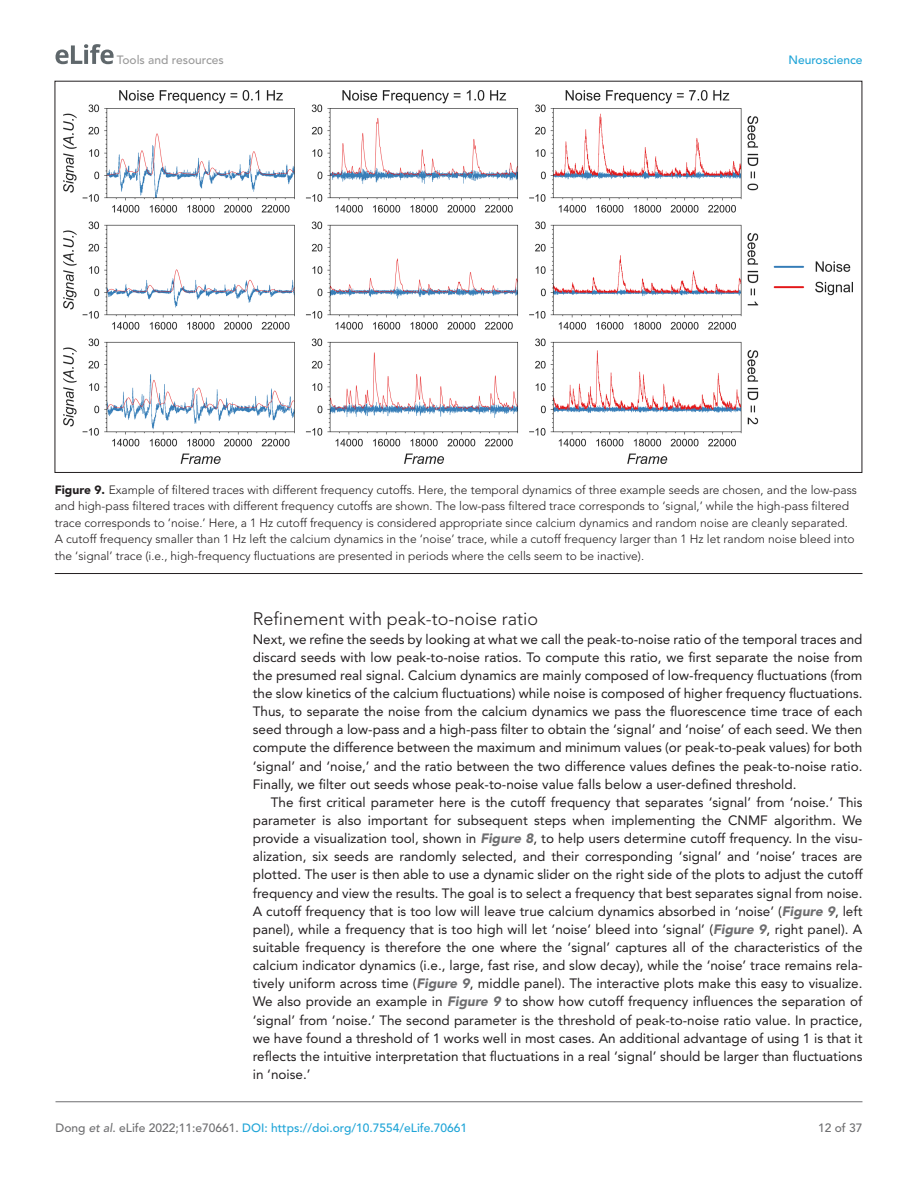
<style>
.page{position:relative;width:918px;height:1188px;background:#fff}
.page>*{position:absolute;margin:0;border:0;box-sizing:border-box;transform-origin:0 0}
.t1{font:300 18px "Avenir LT Std";color:#231f20}
.t2{font:13.5px/18.1px "Avenir LT Std";color:#231f20;text-align:justify}
.t3{font:300 12px/16.5px "Avenir LT Std";color:#231f20}
.t4{font:500 12px "Avenir LT Std";color:#1ea4d7}
.t5{font:500 12px "Avenir LT Std";color:#9a9a9a}
.t6{font:500 12px "Avenir LT Std";color:#6e6e70}
.s1{font-weight:900}
.s2{font-weight:900;font-style:italic;color:#6e6e70}
.s3{color:#6e6e70}
.s4{font-style:italic;color:#6e6e70}
</style>
<div class="page">
<svg style="left:56px;top:44px;width:58px;height:20px"></svg>
<hr style="left:56px;top:1101px;width:806px;height:1px;background:#6e6e70">
<hr style="left:55px;top:573px;width:807px;height:1px;background:#231f20">
<img style="left:64px;top:90px;width:789px;height:373px">
<p class="t5" style="left:117px;top:53px;width:108px">Tools and resources</p>
<p class="t4" style="left:788px;top:53px;width:76px">Neuroscience</p>
<p class="t3" style="left:55px;top:481px;width:804px"><span class="s1">Figure 9.</span> Example of filtered traces with different frequency cutoffs. Here, the temporal dynamics of three example seeds are chosen, and the low-pass and high-pass filtered traces with different frequency cutoffs are shown. The low-pass filtered trace corresponds to ‘signal,’ while the high-pass filtered trace corresponds to ‘noise.’ Here, a 1 Hz cutoff frequency is considered appropriate since calcium dynamics and random noise are cleanly separated.<br>A cutoff frequency smaller than 1 Hz left the calcium dynamics in the ‘noise’ trace, while a cutoff frequency larger than 1 Hz let random noise bleed into the ‘signal’ trace (i.e., high-frequency fluctuations are presented in periods where the cells seem to be inactive).</p>
<h1 class="t1" style="left:253px;top:609px;width:287px">Refinement with peak-to-noise ratio</h1>
<p class="t2" style="left:253px;top:630px;width:611px">Next, we refine the seeds by looking at what we call the peak-to-noise ratio of the temporal traces and discard seeds with low peak-to-noise ratios. To compute this ratio, we first separate the noise from the presumed real signal. Calcium dynamics are mainly composed of low-frequency fluctuations (from the slow kinetics of the calcium fluctuations) while noise is composed of higher frequency fluctuations.<br>Thus, to separate the noise from the calcium dynamics we pass the fluorescence time trace of each seed through a low-pass and a high-pass filter to obtain the ‘signal’ and ‘noise’ of each seed. We then compute the difference between the maximum and minimum values (or peak-to-peak values) for both ‘signal’ and ‘noise,’ and the ratio between the two difference values defines the peak-to-noise ratio.<br>Finally, we filter out seeds whose peak-to-noise value falls below a user-defined threshold.</p>
<p class="t2" style="left:253px;top:793px;width:611px;text-indent:18px">The first critical parameter here is the cutoff frequency that separates ‘signal’ from ‘noise.’ This parameter is also important for subsequent steps when implementing the CNMF algorithm. We provide a visualization tool, shown in <span class="s2">Figure 8</span>, to help users determine cutoff frequency. In the visu&shy;alization, six seeds are randomly selected, and their corresponding ‘signal’ and ‘noise’ traces are plotted. The user is then able to use a dynamic slider on the right side of the plots to adjust the cutoff frequency and view the results. The goal is to select a frequency that best separates signal from noise.<br>A cutoff frequency that is too low will leave true calcium dynamics absorbed in ‘noise’ (<span class="s2">Figure 9</span>, left panel), while a frequency that is too high will let ‘noise’ bleed into ‘signal’ (<span class="s2">Figure 9</span>, right panel). A suitable frequency is therefore the one where the ‘signal’ captures all of the characteristics of the calcium indicator dynamics (i.e., large, fast rise, and slow decay), while the ‘noise’ trace remains rela&shy;tively uniform across time (<span class="s2">Figure 9</span>, middle panel). The interactive plots make this easy to visualize.<br>We also provide an example in <span class="s2">Figure 9</span> to show how cutoff frequency influences the separation of ‘signal’ from ‘noise.’ The second parameter is the threshold of peak-to-noise ratio value. In practice, we have found a threshold of 1 works well in most cases. An additional advantage of using 1 is that it reflects the intuitive interpretation that fluctuations in a real ‘signal’ should be larger than fluctuations in ‘noise.’</p>
<p class="t4" style="left:56px;top:1121px;width:413px"><span class="s3">Dong</span> <span class="s4">et al</span><span class="s3">. eLife 2022;11:e70661.</span> DOI: https://doi.org/10.7554/eLife.70661</p>
<p class="t6" style="left:818px;top:1121px;width:46px">12 of 37</p>
</div>
